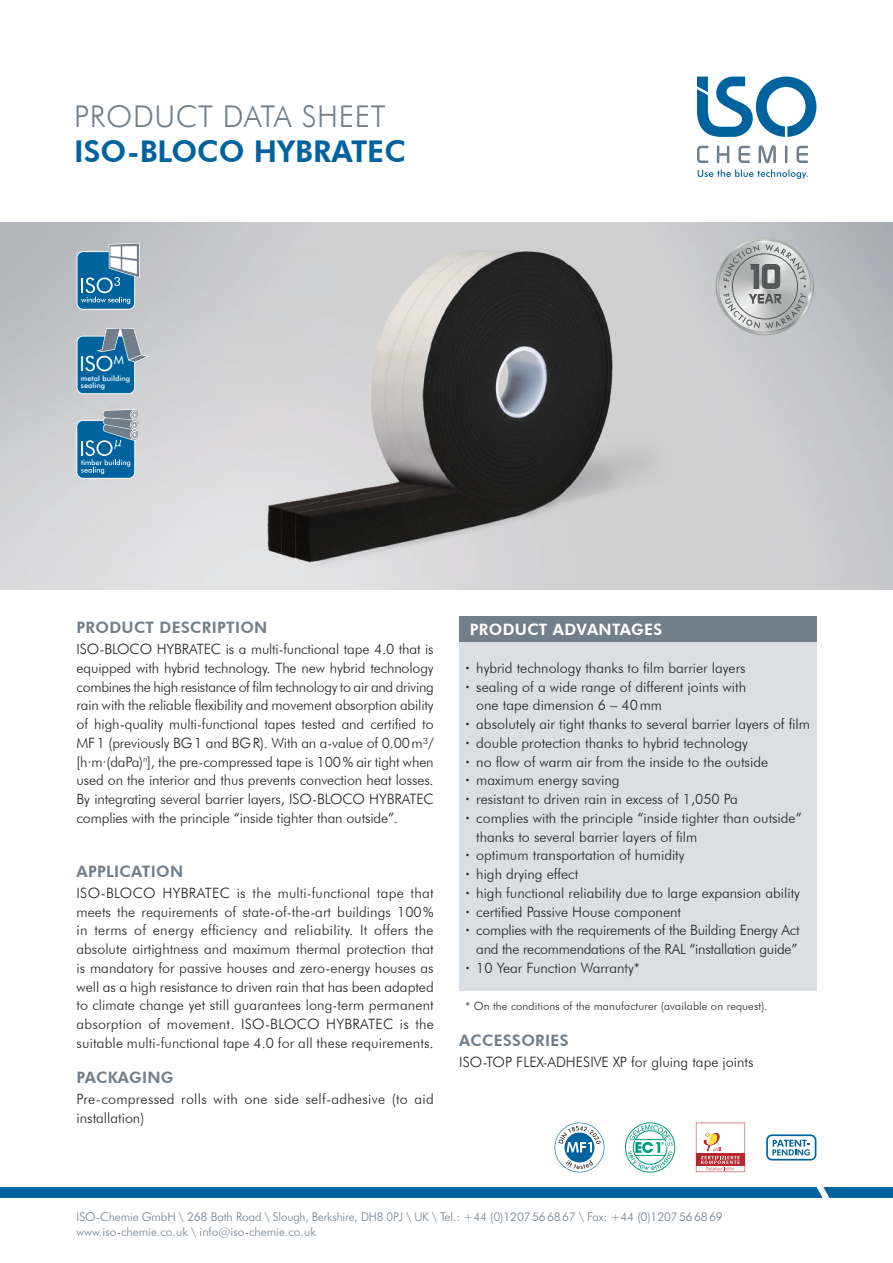
<style>
.page{position:relative;width:893px;height:1263px;background:#fff}
.page>*{position:absolute;margin:0;border:0;box-sizing:border-box;transform-origin:0 0}
.t1{font:800 30px "Futura BT";color:#00639e}
.t2{font:300 30px "Futura BT";letter-spacing:.02em;color:#727f8a}
.t3{font:20.85px "Futura BT";color:#fff}
.t4{font:800 15.75px "Futura BT";letter-spacing:.02em;color:#727f8a}
.t5{font:800 15.75px "Futura BT";letter-spacing:.02em;color:#fff}
.t6{font:300 14.25px/18.8px "Futura BT";color:#231f20;text-align:justify}
.t7{font:300 14.25px "Futura BT";letter-spacing:-.02em;color:#231f20}
.t8{font:300 14.25px/18.8px "Futura BT";letter-spacing:.02em;color:#231f20}
.t9{font:300 12px/15px "Futura BT";letter-spacing:-.01em;color:#727f8a}
.t10{font:300 11.25px "Futura BT";letter-spacing:.01em;color:#231f20}
.t11{font:500 7.5px/7.5px "Futura BT";color:#fff}
.s1{font-weight:800}
</style>
<div class="page">
<img style="left:0;top:237px;width:816px;height:352px">
<svg style="left:77px;top:243px;width:63px;height:67px;background:#5c96b8"></svg>
<svg style="left:77px;top:328px;width:72px;height:66px;background:#4a86aa"></svg>
<svg style="left:77px;top:409px;width:62px;height:70px;background:#538caf"></svg>
<div style="left:459px;top:616px;width:357px;height:26px;background:#727f8a"></div>
<div style="left:459px;top:642px;width:357px;height:349px;background:#dadfe3"></div>
<svg style="left:719px;top:238px;width:93px;height:94px;background:#b3b5b5"></svg>
<svg style="left:555px;top:1122px;width:49px;height:50px"></svg>
<svg style="left:625px;top:1122px;width:50px;height:50px"></svg>
<svg style="left:696px;top:1123px;width:49px;height:49px"></svg>
<svg style="left:766px;top:1134px;width:50px;height:26px"></svg>
<svg style="left:0;top:1187px;width:893px;height:11px;background:#04659f"></svg>
<svg style="left:697px;top:145px;width:111px;height:18px"></svg>
<svg style="left:698px;top:169px;width:110px;height:10px"></svg>
<svg style="left:697px;top:77px;width:119px;height:60px"></svg>
<h1 class="t2" style="left:74px;top:98px;width:313px">PRODUCT DATA SHEET</h1>
<h1 class="t1" style="left:74px;top:133px;width:333px">ISO-BLOCO HYBRATEC</h1>
<h2 class="t3" style="left:79px;top:351px;width:46px">ISO<sup>M</sup></h2>
<p class="t11" style="left:81px;top:374px;width:51px">metal building sealing</p>
<p class="t4" style="left:77px;top:618px;width:192px">PRODUCT DESCRIPTION</p>
<p class="t6" style="left:77px;top:639px;width:359px">ISO-BLOCO HYBRATEC is a multi-functional tape 4.0 that is equipped with hybrid technology. The new hybrid technology combines the high resistance of film technology to air and driving rain with the reliable flexibility and movement absorption ability of high-quality multi-functional tapes tested and certified to MF1 (previously BG1 and BGR). With an a-value of 0.00m³/ [h·m·(daPa)<sup>n</sup>], the pre-compressed tape is 100% air tight when used on the interior and thus prevents convection heat losses.<br>By integrating several barrier layers, ISO-BLOCO HYBRATEC complies with the principle “inside tighter than outside”.</p>
<p class="t4" style="left:77px;top:862px;width:108px">APPLICATION</p>
<p class="t6" style="left:77px;top:883px;width:359px">ISO-BLOCO HYBRATEC is the multi-functional tape that meets the requirements of state-of-the-art buildings 100% in terms of energy efficiency and reliability. It offers the absolute airtightness and maximum thermal protection that is mandatory for passive houses and zero-energy houses as well as a high resistance to driven rain that has been adapted to climate change yet still guarantees long-term permanent absorption of movement. ISO-BLOCO HYBRATEC is the suitable multi-functional tape 4.0 for all these requirements.</p>
<p class="t4" style="left:77px;top:1068px;width:99px">PACKAGING</p>
<p class="t8" style="left:77px;top:1089px;width:359px">Pre-compressed rolls with one side self-adhesive (to aid installation)</p>
<p class="t5" style="left:470px;top:620px;width:194px">PRODUCT ADVANTAGES</p>
<p class="t6" style="left:466px;top:658px;width:281px"><span class="s1">·</span> hybrid technology thanks to film barrier layers</p>
<p class="t6" style="left:466px;top:677px;width:282px"><span class="s1">·</span> sealing of a wide range of different joints with</p>
<p class="t6" style="left:476px;top:696px;width:187px">one tape dimension 6 – 40mm</p>
<p class="t6" style="left:466px;top:714px;width:346px"><span class="s1">·</span> absolutely air tight thanks to several barrier layers of film</p>
<p class="t6" style="left:466px;top:733px;width:284px"><span class="s1">·</span> double protection thanks to hybrid technology</p>
<p class="t6" style="left:466px;top:752px;width:304px"><span class="s1">·</span> no flow of warm air from the inside to the outside</p>
<p class="t6" style="left:466px;top:771px;width:155px"><span class="s1">·</span> maximum energy saving</p>
<p class="t6" style="left:466px;top:789px;width:274px"><span class="s1">·</span> resistant to driven rain in excess of 1,050 Pa</p>
<p class="t6" style="left:466px;top:808px;width:338px"><span class="s1">·</span> complies with the principle “inside tighter than outside”</p>
<p class="t6" style="left:476px;top:827px;width:223px">thanks to several barrier layers of film</p>
<p class="t6" style="left:466px;top:846px;width:220px"><span class="s1">·</span> optimum transportation of humidity</p>
<p class="t6" style="left:466px;top:864px;width:114px"><span class="s1">·</span> high drying effect</p>
<p class="t6" style="left:466px;top:883px;width:336px"><span class="s1">·</span> high functional reliability due to large expansion ability</p>
<p class="t6" style="left:466px;top:902px;width:217px"><span class="s1">·</span> certified Passive House component</p>
<p class="t7" style="left:466px;top:922px;width:335px"><span class="s1">·</span> complies with the requirements of the Building Energy Act</p>
<p class="t7" style="left:476px;top:940px;width:323px">and the recommendations of the RAL “installation guide”</p>
<p class="t6" style="left:466px;top:958px;width:176px"><span class="s1">·</span> 10 Year Function Warranty*</p>
<p class="t10" style="left:466px;top:999px;width:304px">* On the conditions of the manufacturer (available on request).</p>
<p class="t4" style="left:459px;top:1030px;width:111px">ACCESSORIES</p>
<p class="t6" style="left:459px;top:1052px;width:296px">ISO-TOP FLEX-ADHESIVE XP for gluing tape joints</p>
<p class="t9" style="left:77px;top:1209px;width:648px">ISO-Chemie GmbH \ 268 Bath Road \ Slough, Berkshire, DH8 0PJ \ UK \ Tel.: +44 (0)1207566867 \ Fax: +44 (0)1207566869 www.iso-chemie.co.uk \ info@iso-chemie.co.uk</p>
</div>
